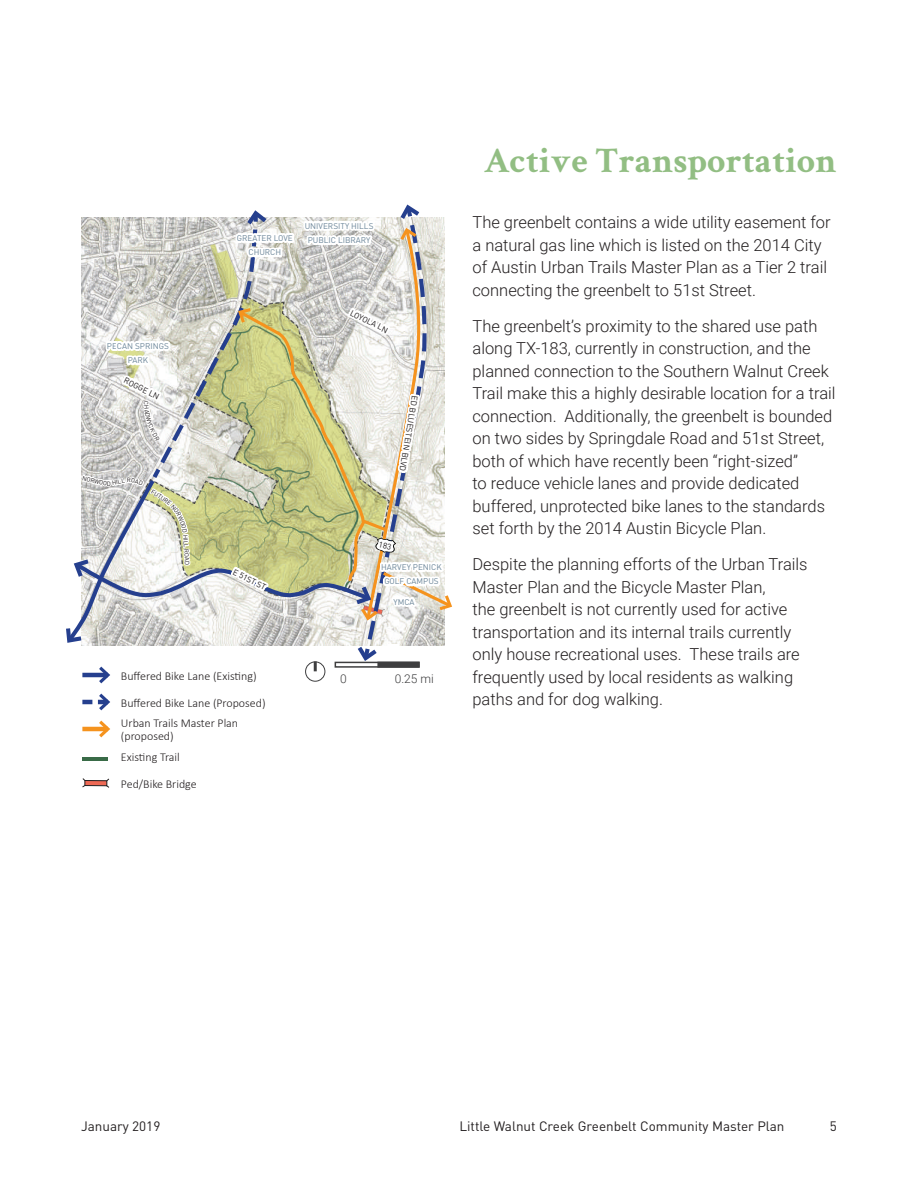
<style>
.page{position:relative;width:918px;height:1188px;background:#fff}
.page>*{position:absolute;margin:0;border:0;box-sizing:border-box;transform-origin:0 0}
.t1{font:700 36px "Crimson Text";color:#92be83}
.t2{font:300 16.5px/22.5px "Roboto";color:#231f20}
.t3{font:13.5px "DINOT";color:#231f20}
.t4{font:300 12px/20.2px "Calibri";color:#231f20}
.t5{font:300 12px "Roboto";color:#3e3e3f}
.t6{font:8.25px/14.4px "DINOT";color:#6a8498;text-align:center}
.t7{font:8.25px "DINOT";color:#231f20}
</style>
<div class="page">
<hr style="left:82px;top:758px;width:26px;height:3px;background:#396b47">
<div style="left:85px;top:781px;width:22px;height:5px;background:#ee6955"></div>
<div style="left:85px;top:780px;width:22px;height:6px;border:1px solid #231f20"></div>
<svg style="left:82px;top:778px;width:4px;height:10px"></svg>
<svg style="left:106px;top:778px;width:4px;height:10px"></svg>
<svg style="left:66px;top:204px;width:386px;height:534px"></svg>
<p class="t6" style="left:305px;top:218px;width:70px">UNIVERSITY HILLS</p>
<p class="t6" style="left:237px;top:231px;width:57px">GREATER LOVE</p>
<p class="t6" style="left:308px;top:233px;width:64px">PUBLIC LIBRARY</p>
<p class="t6" style="left:248px;top:245px;width:34px">CHURCH</p>
<p class="t6" style="left:107px;top:339px;width:63px">PECAN SPRINGS<br>PARK</p>
<p class="t7" style="left:127px;top:375px;width:40px;rotate:26deg">ROGGE LN</p>
<p class="t7" style="left:236px;top:566px;width:38px;rotate:28deg">E 51ST ST</p>
<p class="t4" style="left:121px;top:665px;width:137px">Buffered Bike Lane (Existing)</p>
<p class="t4" style="left:121px;top:692px;width:146px">Buffered Bike Lane (Proposed)<br>Urban Trails Master Plan</p>
<p class="t4" style="left:121px;top:726px;width:60px">(proposed)<br>Existing Trail</p>
<p class="t4" style="left:121px;top:773px;width:77px">Ped/Bike Bridge</p>
<p class="t7" style="left:353px;top:307px;width:43px;rotate:27deg">LOYOLA LN</p>
<p class="t7" style="left:420px;top:396px;width:78px;rotate:99deg">ED BLUESTEIN BLVD</p>
<p class="t6" style="left:381px;top:560px;width:62px">HARVEY PENICK<br>GOLF CAMPUS</p>
<p class="t6" style="left:394px;top:594px;width:23px">YMCA</p>
<p class="t5" style="left:340px;top:670px;width:8px">0</p>
<p class="t5" style="left:395px;top:670px;width:41px">0.25 mi</p>
<h1 class="t1" style="left:484px;top:139px;width:354px">Active Transportation</h1>
<p class="t2" style="left:472px;top:211px;width:360px">The greenbelt contains a wide utility easement for a natural gas line which is listed on the 2014 City of Austin Urban Trails Master Plan as a Tier 2 trail connecting the greenbelt to 51st Street.</p>
<p class="t2" style="left:472px;top:314px;width:365px">The greenbelt’s proximity to the shared use path along TX-183, currently in construction, and the planned connection to the Southern Walnut Creek Trail make this a highly desirable location for a trail connection. Additionally, the greenbelt is bounded on two sides by Springdale Road and 51st Street, both of which have recently been “right-sized”<br>to reduce vehicle lanes and provide dedicated buffered, unprotected bike lanes to the standards set forth by the 2014 Austin Bicycle Plan.</p>
<p class="t2" style="left:472px;top:553px;width:337px">Despite the planning efforts of the Urban Trails Master Plan and the Bicycle Master Plan,<br>the greenbelt is not currently used for active transportation and its internal trails currently only house recreational uses. These trails are frequently used by local residents as walking paths and for dog walking.</p>
<p class="t3" style="left:81px;top:1118px;width:81px">January 2019</p>
<p class="t3" style="left:459px;top:1118px;width:327px">Little Walnut Creek Greenbelt Community Master Plan</p>
<p class="t3" style="left:830px;top:1118px;width:9px">5</p>
</div>
